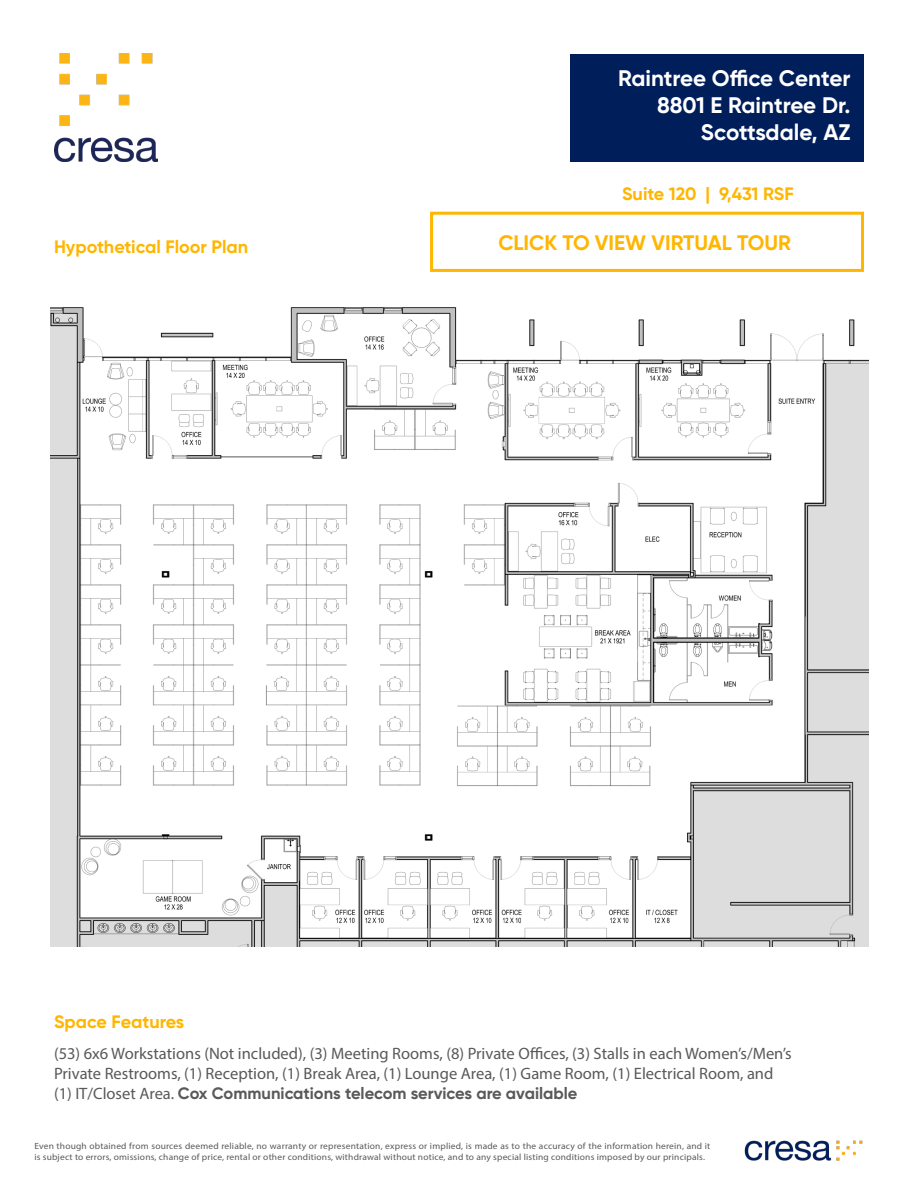
<style>
.page{position:relative;width:918px;height:1188px;background:#fff}
.page>*{position:absolute;margin:0;border:0;box-sizing:border-box;transform-origin:0 0}
.t1{font:700 22.5px/27px "Gilroy";color:#fff;text-align:right}
.t2{font:700 21px "Gilroy";color:#ffb600}
.t3{font:700 18px "Gilroy";color:#ffb600}
.t4{font:16.5px/19.8px "Myriad Pro";color:#595959}
.t5{font:700 16.5px "Gilroy";color:#595959}
.t6{font:9px/10.5px "Myriad Pro";letter-spacing:.02em;color:#595959;scale:1.05 1}
.s1{font-family:"Myriad Pro";font-weight:400}
</style>
<div class="page">
<img style="left:744px;top:1140px;width:119px;height:21px">
<div style="left:570px;top:54px;width:294px;height:108px;background:#001e5a"></div>
<img style="left:54px;top:53px;width:103px;height:108px">
<img style="left:51px;top:307px;width:817px;height:639px">
<div style="left:430px;top:212px;width:434px;height:60px;background:#fff;border:3px solid #ffb600"></div>
<h1 class="t1" style="left:618px;top:65px;width:234px">Raintree Office Center<br>8801 E Raintree Dr.<br>Scottsdale, AZ</h1>
<h3 class="t3" style="left:54px;top:236px;width:196px">Hypothetical Floor Plan</h3>
<h3 class="t3" style="left:622px;top:183px;width:173px">Suite 120 | 9,431 RSF</h3>
<h2 class="t2" style="left:498px;top:230px;width:294px">CLICK TO VIEW VIRTUAL TOUR</h2>
<h3 class="t3" style="left:54px;top:1010px;width:132px">Space Features</h3>
<h3 class="t4" style="left:54px;top:1044px;width:739px">(53) 6x6 Workstations (Not included), (3) Meeting Rooms, (8) Private Offices, (3) Stalls in each Women’s/Men’s<br>Private Restrooms, (1) Reception, (1) Break Area, (1) Lounge Area, (1) Game Room, (1) Electrical Room, and</h3>
<h3 class="t5" style="left:54px;top:1083px;width:525px"><span class="s1">(1) IT/Closet Area.</span> Cox Communications telecom services are available</h3>
<p class="t6" style="left:34px;top:1141px;width:645px">Even though obtained from sources deemed reliable, no warranty or representation, express or implied, is made as to the accuracy of the information herein, and it is subject to errors, omissions, change of price, rental or other conditions, withdrawal without notice, and to any special listing conditions imposed by our principals.</p>
</div>
